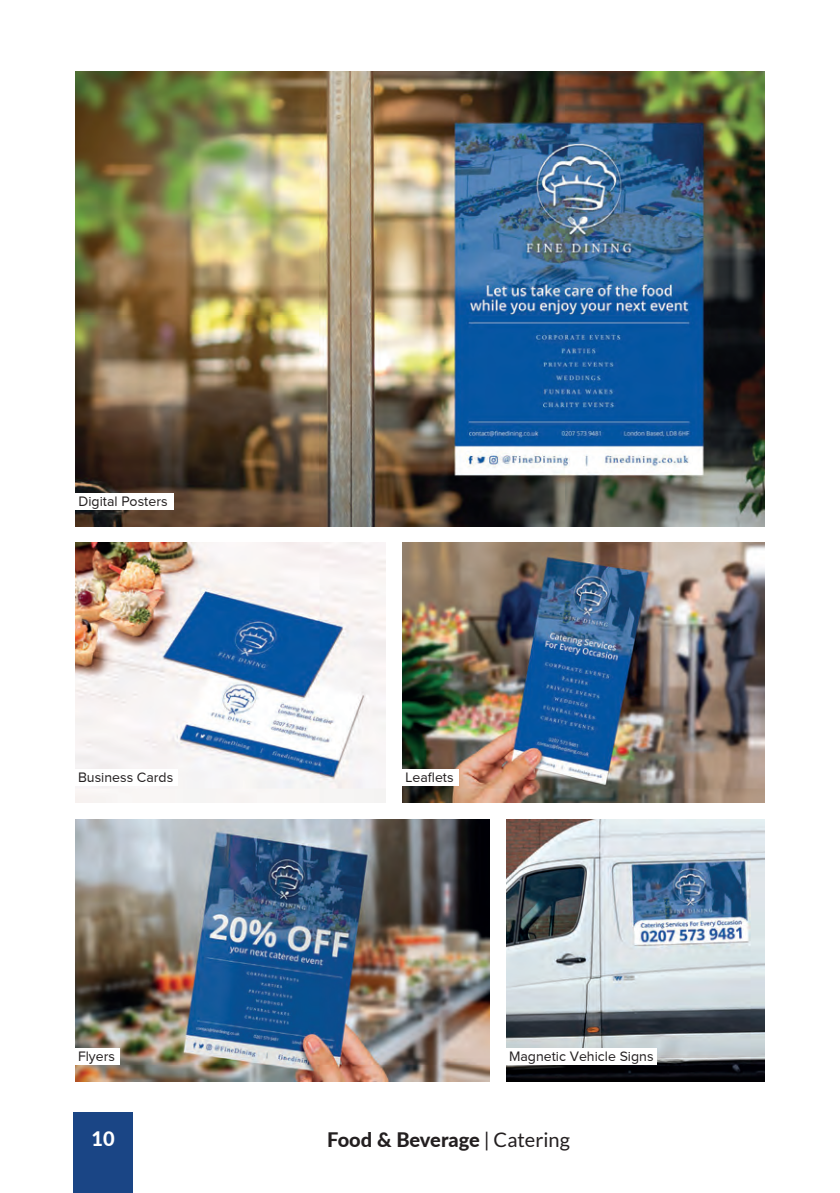
<style>
.page{position:relative;width:840px;height:1193px;background:#fff}
.page>*{position:absolute;margin:0;border:0;box-sizing:border-box;transform-origin:0 0}
.t1{font:800 20px "Lato";letter-spacing:-.005em;color:#231f20}
.t2{font:800 20px "Lato";color:#fff}
.t3{font:14.2px "Proxima Nova";color:#231f20}
.t4{font:700 14.2px "Proxima Nova";color:#231f20}
.s1{font-weight:400}
</style>
<div class="page">
<img style="left:75px;top:71px;width:688px;height:455px">
<img style="left:75px;top:543px;width:311px;height:259px">
<img style="left:506px;top:819px;width:257px;height:262px">
<img style="left:402px;top:543px;width:361px;height:259px">
<img style="left:75px;top:819px;width:414px;height:262px">
<div style="left:75px;top:493px;width:98px;height:17px;background:#fff"></div>
<div style="left:75px;top:769px;width:103px;height:17px;background:#fff"></div>
<div style="left:402px;top:769px;width:57px;height:17px;background:#fff"></div>
<div style="left:75px;top:1048px;width:44px;height:17px;background:#fff"></div>
<div style="left:506px;top:1048px;width:150px;height:17px;background:#fff"></div>
<div style="left:73px;top:1112px;width:60px;height:81px;background:#1a4585"></div>
<p class="t3" style="left:79px;top:493px;width:90px">Digital Posters</p>
<p class="t3" style="left:78px;top:770px;width:97px">Business Cards</p>
<p class="t3" style="left:405px;top:770px;width:50px">Leaflets</p>
<p class="t3" style="left:78px;top:1048px;width:38px">Flyers</p>
<p class="t3" style="left:509px;top:1048px;width:146px">Magnetic Vehicle Signs</p>
<p class="t4" style="left:329px;top:1126px;width:182px">Food &amp; Beverage | <span class="s1">Catering</span></p>
<h1 class="t2" style="left:92px;top:1123px;width:25px">10</h1>
<h1 class="t1" style="left:327px;top:1124px;width:244px">Food &amp; Beverage <span class="s1">| Catering</span></h1>
</div>
